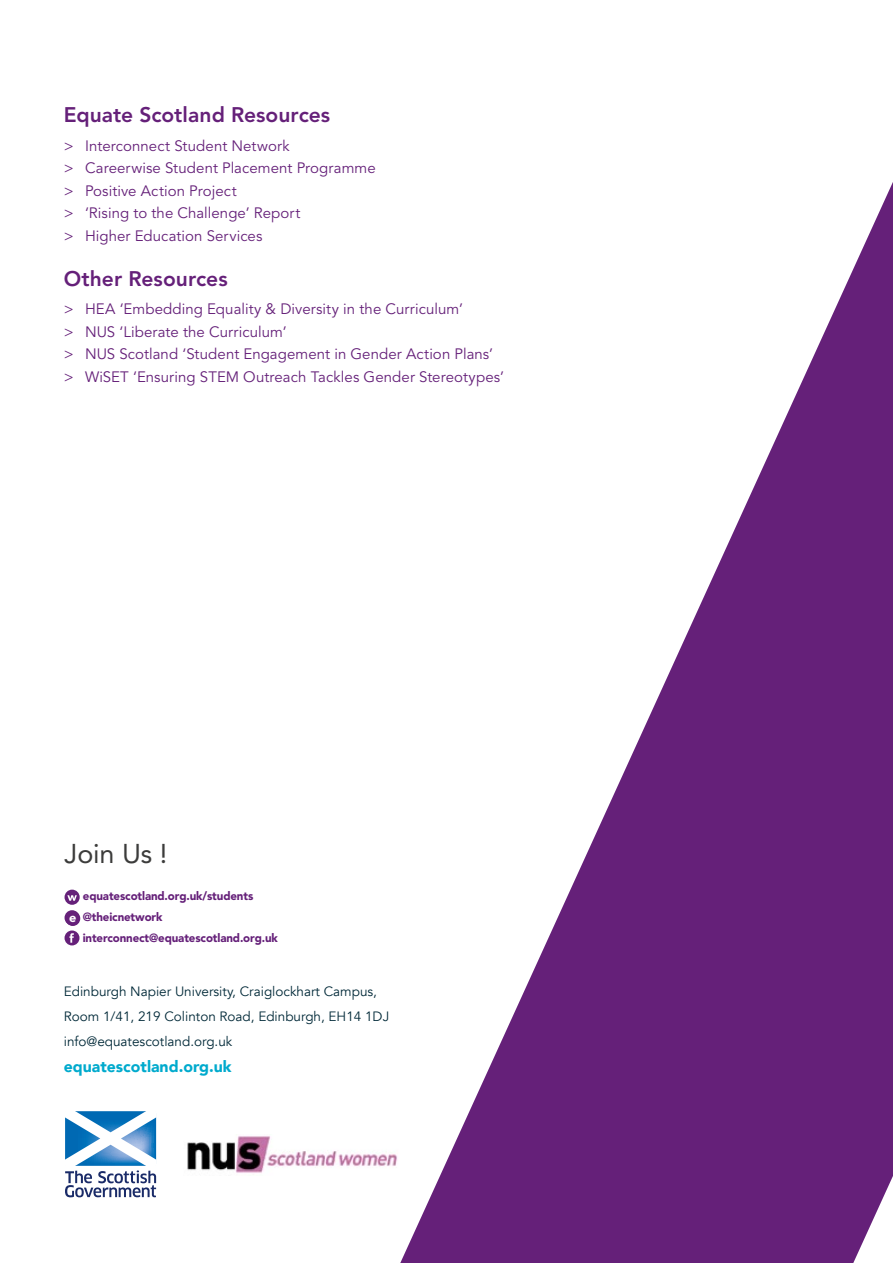
<style>
.page{position:relative;width:893px;height:1263px;background:#fff}
.page>*{position:absolute;margin:0;border:0;box-sizing:border-box;transform-origin:0 0}
.t1{font:27px "Avenir LT Std";letter-spacing:-.005em;color:#3c3c3b}
.t2{font:800 21px "Avenir LT Std";color:#652079}
.t3{font:900 15.9px "Avenir";color:#00aacd}
.t4{font:15px/22.5px "Avenir LT Std";letter-spacing:.005em;color:#652079}
.t5{font:13.5px/25px "Avenir";color:#002938}
.t6{font:900 12.6px "Avenir LT Std";color:#fff}
.t7{font:900 11.85px/20.9px "Avenir LT Std";letter-spacing:-.01em;color:#652079}
</style>
<div class="page">
<svg style="left:400px;top:182px;width:493px;height:1081px"></svg>
<svg style="left:65px;top:890px;width:15px;height:55px"></svg>
<div style="left:65px;top:911px;width:15px;height:15px;background:#652079;border-radius:50%"></div>
<svg style="left:65px;top:1111px;width:92px;height:86px"></svg>
<img style="left:187px;top:1134px;width:219px;height:41px">
<h2 class="t2" style="left:64px;top:102px;width:268px">Equate Scotland Resources</h2>
<p class="t4" style="left:64px;top:135px;width:314px">&gt; Interconnect Student Network<br>&gt; Careerwise Student Placement Programme &gt; Positive Action Project<br>&gt; ‘Rising to the Challenge’ Report<br>&gt; Higher Education Services</p>
<h2 class="t2" style="left:64px;top:266px;width:165px">Other Resources</h2>
<p class="t4" style="left:64px;top:298px;width:442px">&gt; HEA ‘Embedding Equality &amp; Diversity in the Curriculum’<br>&gt; NUS ‘Liberate the Curriculum’<br>&gt; NUS Scotland ‘Student Engagement in Gender Action Plans’ &gt; WiSET ‘Ensuring STEM Outreach Tackles Gender Stereotypes’</p>
<h1 class="t1" style="left:65px;top:838px;width:104px">Join Us !</h1>
<p class="t7" style="left:83px;top:886px;width:197px">equatescotland.org.uk/students @theicnetwork interconnect@equatescotland.org.uk</p>
<p class="t6" style="left:69px;top:910px;width:9px">e</p>
<p class="t5" style="left:64px;top:979px;width:327px">Edinburgh Napier University, Craiglockhart Campus,<br>Room 1/41, 219 Colinton Road, Edinburgh, EH14 1DJ info@equatescotland.org.uk</p>
<p class="t3" style="left:64px;top:1052px;width:169px">equatescotland.org.uk</p>
</div>
